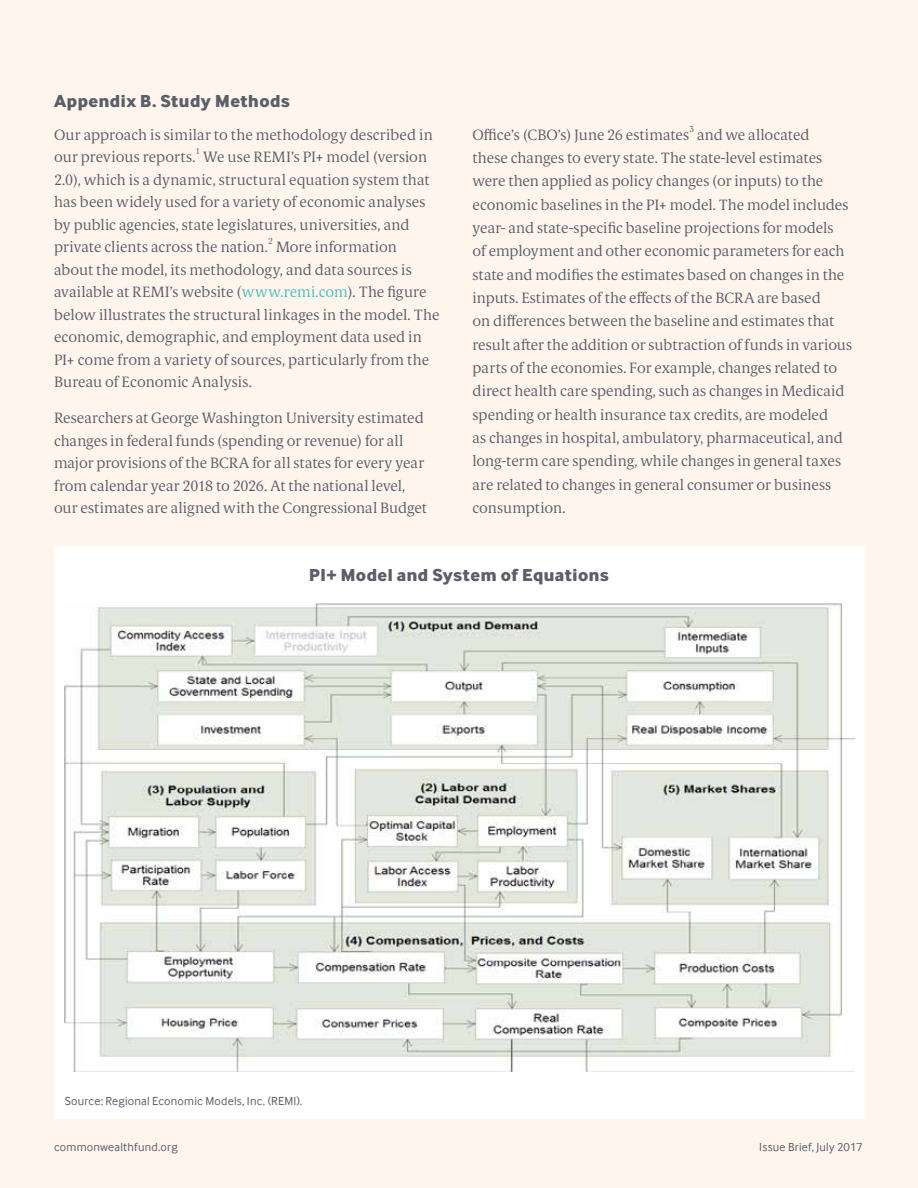
<style>
.page{position:relative;width:918px;height:1188px;background:#fff5ed}
.page>*{position:absolute;margin:0;border:0;box-sizing:border-box;transform-origin:0 0}
.Heads_-_All_Caps{font:18px "Inter Face X Bold";letter-spacing:.03em;color:#5a5e68}
.Body_Copy_-_No_Inden{font:300 15px/23.4px "Berlingske Serif Text";color:#5a5e68}
.t1{font:12.9px "Calibri";color:#000;scale:1.25 1}
.Table_Footnote{font:12px "Inter Face";letter-spacing:.02em;color:#5a5e68}
.Body_Copy_-_No_Inden-2{font:300 8.7px "Berlingske Serif Text";color:#5a5e68}
.s1{color:#4abcbc}
</style>
<div class="page">
<div style="left:54px;top:546px;width:811px;height:572px;background:#fff"></div>
<img style="left:65px;top:603px;width:789px;height:468px">
<p class="Heads_-_All_Caps" style="left:54px;top:90px;width:237px">Appendix B. Study Methods</p>
<p class="Body_Copy_-_No_Inden" style="left:54px;top:123px;width:380px;line-height:22.5px">Our approach is similar to the methodology described in our previous reports.</p>
<p class="Body_Copy_-_No_Inden-2" style="left:195px;top:145px;width:6px">1</p>
<p class="Body_Copy_-_No_Inden" style="left:54px;top:145px;width:377px;line-height:22.5px;text-indent:149px">We use REMI’s PI+ model (version 2.0), which is a dynamic, structural equation system that has been widely used for a variety of economic analyses by public agencies, state legislatures, universities, and private clients across the nation.</p>
<p class="Body_Copy_-_No_Inden-2" style="left:268px;top:235px;width:6px">2</p>
<p class="Body_Copy_-_No_Inden" style="left:54px;top:235px;width:387px;line-height:22.5px;text-indent:222px">More information about the model, its methodology, and data sources is available at REMI’s website (<span class="s1">www.remi.com</span>). The figure below illustrates the structural linkages in the model. The economic, demographic, and employment data used in PI+ come from a variety of sources, particularly from the Bureau of Economic Analysis.</p>
<p class="Body_Copy_-_No_Inden" style="left:54px;top:406px;width:375px;line-height:22.5px">Researchers at George Washington University estimated changes in federal funds (spending or revenue) for all major provisions of the BCRA for all states for every year from calendar year 2018 to 2026. At the national level, our estimates are aligned with the Congressional Budget</p>
<p class="Body_Copy_-_No_Inden" style="left:472px;top:122px;width:218px">Office’s (CBO’s) June 26 estimates</p>
<p class="Body_Copy_-_No_Inden-2" style="left:689px;top:122px;width:6px">3</p>
<p class="Body_Copy_-_No_Inden" style="left:472px;top:122px;width:381px;text-indent:225px">and we allocated<br>these changes to every state. The state-level estimates were then applied as policy changes (or inputs) to the economic baselines in the PI+ model. The model includes year- and state-specific baseline projections for models<br>of employment and other economic parameters for each state and modifies the estimates based on changes in the inputs. Estimates of the effects of the BCRA are based<br>on differences between the baseline and estimates that result after the addition or subtraction of funds in various parts of the economies. For example, changes related to direct health care spending, such as changes in Medicaid spending or health insurance tax credits, are modeled<br>as changes in hospital, ambulatory, pharmaceutical, and long-term care spending, while changes in general taxes are related to changes in general consumer or business consumption.</p>
<p class="Heads_-_All_Caps" style="left:309px;top:564px;width:301px">PI+ Model and System of Equations</p>
<p class="t1" style="left:71px;top:1090px;width:248px">Source: Regional Economic Models, Inc. (REMI)</p>
<p class="Table_Footnote" style="left:65px;top:1094px;width:239px">Source: Regional Economic Models, Inc. (REMI).</p>
<p class="Table_Footnote" style="left:54px;top:1140px;width:125px">commonwealthfund.org</p>
<p class="Table_Footnote" style="left:759px;top:1140px;width:105px">Issue Brief, July 2017</p>
</div>
